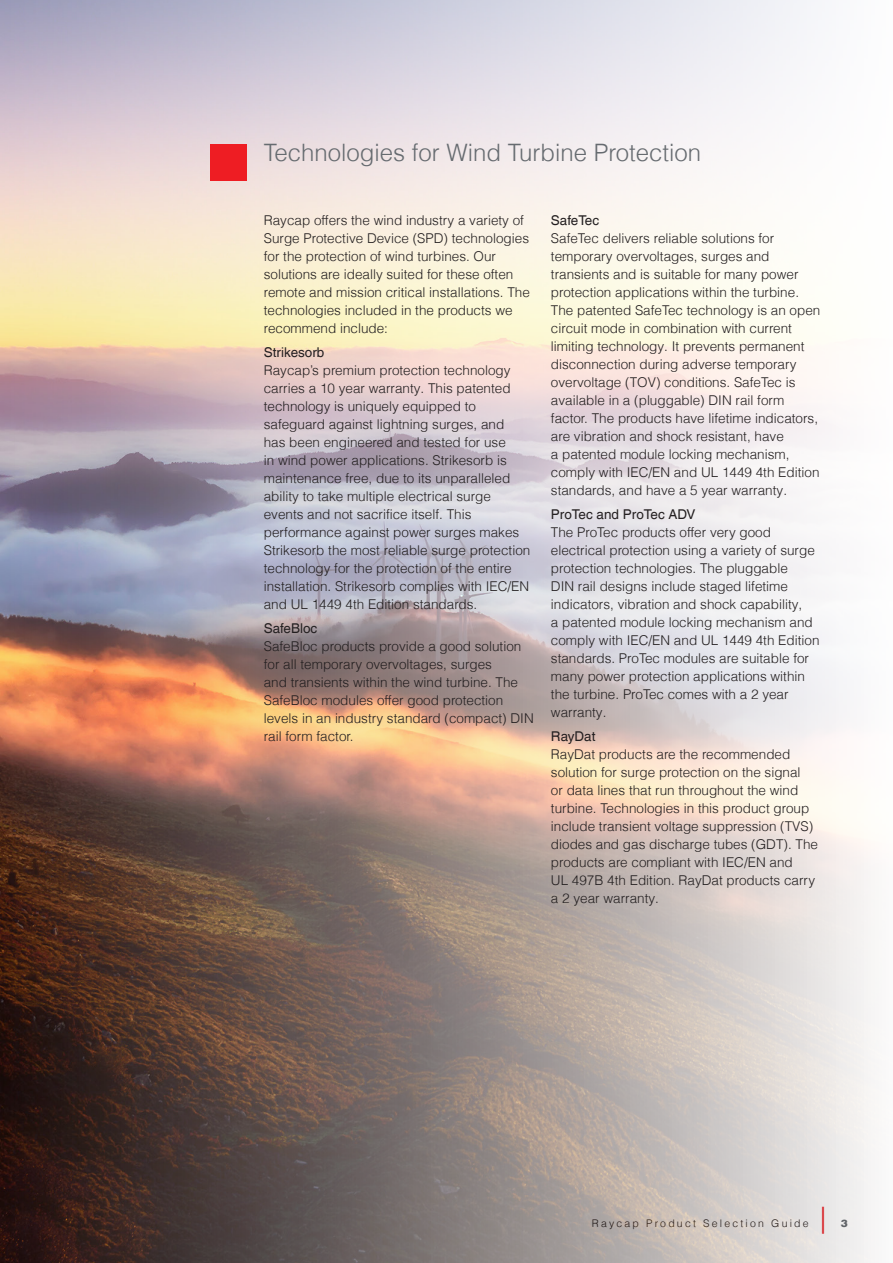
<style>
.page{position:relative;width:893px;height:1263px;background:#fff}
.page>*{position:absolute;margin:0;border:0;box-sizing:border-box;transform-origin:0 0}
.t1{font:300 27px "Helvetica LT Com";color:#ee1d23}
.t2{font:300 24px "Helvetica LT Com";color:#666b70}
.t3{font:300 13.5px/18px "Helvetica LT Com";color:#231f20}
.t4{font:300 10.5px "Helvetica LT Com";letter-spacing:.21em;color:#231f20}
.t5{font:900 10.5px "Helvetica Com";color:#666b70}
.s1{font-weight:400}
</style>
<div class="page">
<img style="left:0;top:0;width:871px;height:1263px">
<div style="left:210px;top:144px;width:36px;height:36px;background:#ee1d23"></div>
<p class="t2" style="left:264px;top:138px;width:439px">Technologies for Wind Turbine Protection</p>
<p class="t3" style="left:264px;top:211px;width:268px">Raycap offers the wind industry a variety of Surge Protective Device (SPD) technologies for the protection of wind turbines. Our solutions are ideally suited for these often remote and mission critical installations. The technologies included in the products we recommend include:</p>
<p class="t3" style="left:264px;top:343px;width:268px"><span class="s1">Strikesorb<br></span>Raycap’s premium protection technology carries a 10 year warranty. This patented technology is uniquely equipped to safeguard against lightning surges, and<br>has been engineered and tested for use<br>in wind power applications. Strikesorb is maintenance free, due to its unparalleled ability to take multiple electrical surge events and not sacrifice itself. This performance against power surges makes Strikesorb the most reliable surge protection technology for the protection of the entire installation. Strikesorb complies with IEC/EN and UL 1449 4th Edition standards.</p>
<p class="t3" style="left:264px;top:619px;width:271px"><span class="s1">SafeBloc<br></span>SafeBloc products provide a good solution for all temporary overvoltages, surges<br>and transients within the wind turbine. The SafeBloc modules offer good protection levels in an industry standard (compact) DIN rail form factor.</p>
<p class="t3" style="left:551px;top:211px;width:271px"><span class="s1">SafeTec<br></span>SafeTec delivers reliable solutions for temporary overvoltages, surges and transients and is suitable for many power protection applications within the turbine.<br>The patented SafeTec technology is an open circuit mode in combination with current limiting technology. It prevents permanent disconnection during adverse temporary overvoltage (TOV) conditions. SafeTec is available in a (pluggable) DIN rail form factor. The products have lifetime indicators, are vibration and shock resistant, have<br>a patented module locking mechanism, comply with IEC/EN and UL 1449 4th Edition standards, and have a 5 year warranty.</p>
<p class="t3" style="left:551px;top:505px;width:270px"><span class="s1">ProTec and ProTec ADV<br></span>The ProTec products offer very good electrical protection using a variety of surge protection technologies. The pluggable<br>DIN rail designs include staged lifetime indicators, vibration and shock capability,<br>a patented module locking mechanism and comply with IEC/EN and UL 1449 4th Edition standards. ProTec modules are suitable for many power protection applications within the turbine. ProTec comes with a 2 year warranty.</p>
<p class="t3" style="left:551px;top:727px;width:269px"><span class="s1">RayDat<br></span>RayDat products are the recommended solution for surge protection on the signal<br>or data lines that run throughout the wind turbine. Technologies in this product group include transient voltage suppression (TVS) diodes and gas discharge tubes (GDT). The products are compliant with IEC/EN and<br>UL 497B 4th Edition. RayDat products carry a 2 year warranty.</p>
<p class="t4" style="left:592px;top:1217px;width:218px">Raycap Product Selection Guide</p>
<h1 class="t1" style="left:820px;top:1200px;width:7px">|</h1>
<p class="t5" style="left:841px;top:1216px;width:9px">3</p>
</div>
